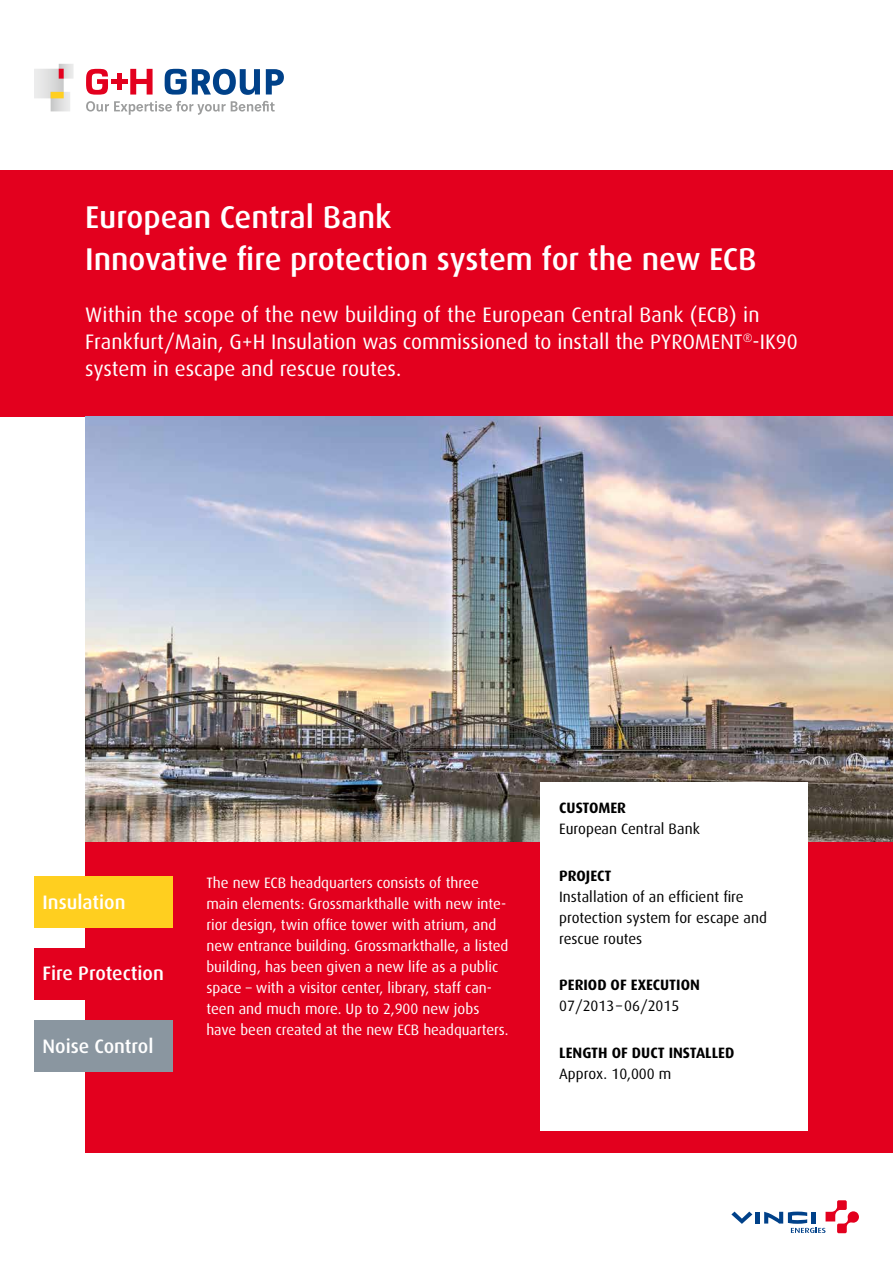
<style>
.page{position:relative;width:893px;height:1263px;background:#fff}
.page>*{position:absolute;margin:0;border:0;box-sizing:border-box;transform-origin:0 0}
.t1{font:500 31.5px/42px "Dax";color:#fff}
.t2{font:21px/27px "Dax";color:#fff}
.t3{font:500 19.5px "Dax";color:#fff}
.t4{font:15px/21px "Dax";color:#fff}
.t5{font:15px/21px "Dax";color:#000}
.t6{font:700 15px "Dax";color:#000}
</style>
<div class="page">
<div style="left:85px;top:412px;width:808px;height:740px;background:#e3001e"></div>
<div style="left:0;top:170px;width:893px;height:247px;background:#e3001e"></div>
<hr style="left:755px;top:1212px;width:4px;height:11px;background:#004189">
<svg style="left:731px;top:1211px;width:21px;height:13px"></svg>
<svg style="left:764px;top:1200px;width:95px;height:33px"></svg>
<img style="left:85px;top:417px;width:808px;height:425px">
<div style="left:540px;top:782px;width:268px;height:349px;background:#fff"></div>
<div style="left:34px;top:876px;width:138px;height:51px;background:#ffcf1f"></div>
<div style="left:34px;top:948px;width:138px;height:51px;background:#e3001e"></div>
<div style="left:34px;top:1020px;width:138px;height:51px;background:#8a96a0"></div>
<svg style="left:86px;top:101px;width:189px;height:14px"></svg>
<svg style="left:130px;top:69px;width:23px;height:26px"></svg>
<div style="left:117px;top:74px;width:5px;height:16px;background:#e3001e"></div>
<div style="left:111px;top:79px;width:16px;height:5px;background:#e3001e"></div>
<svg style="left:86px;top:69px;width:22px;height:26px"></svg>
<svg style="left:165px;top:69px;width:95px;height:26px"></svg>
<svg style="left:266px;top:69px;width:18px;height:25px"></svg>
<svg style="left:34px;top:64px;width:40px;height:47px"></svg>
<div style="left:51px;top:92px;width:13px;height:6px;background:#ffcf1f"></div>
<h1 class="t1" style="left:85px;top:197px;width:673px">European Central Bank<br>Innovative fire protection system for the new ECB</h1>
<h2 class="t2" style="left:85px;top:302px;width:714px">Within the scope of the new building of the European Central Bank (ECB) in<br>Frankfurt/Main, G+H Insulation was commissioned to install the PYROMENT<sup>®</sup>-IK90 system in escape and rescue routes.</h2>
<h3 class="t3" style="left:43px;top:891px;width:85px">Insulation</h3>
<h3 class="t3" style="left:43px;top:963px;width:123px">Fire Protection</h3>
<h3 class="t3" style="left:43px;top:1035px;width:113px">Noise Control</h3>
<p class="t4" style="left:206px;top:872px;width:304px">The new ECB headquarters consists of three main elements: Grossmarkthalle with new inte&shy;rior design, twin office tower with atrium, and new entrance building. Grossmarkthalle, a listed building, has been given a new life as a public space – with a visitor center, library, staff can&shy;teen and much more. Up to 2,900 new jobs have been created at the new ECB headquarters.</p>
<p class="t6" style="left:559px;top:799px;width:68px">CUSTOMER</p>
<p class="t5" style="left:559px;top:818px;width:142px">European Central Bank</p>
<p class="t6" style="left:559px;top:867px;width:54px">PROJECT</p>
<p class="t5" style="left:559px;top:886px;width:209px">Installation of an efficient fire protection system for escape and rescue routes</p>
<p class="t6" style="left:559px;top:976px;width:142px">PERIOD OF EXECUTION</p>
<p class="t5" style="left:559px;top:996px;width:122px">07/2013–06/2015</p>
<p class="t6" style="left:559px;top:1044px;width:177px">LENGTH OF DUCT INSTALLED</p>
<p class="t5" style="left:559px;top:1063px;width:114px">Approx. 10,000 m</p>
</div>
